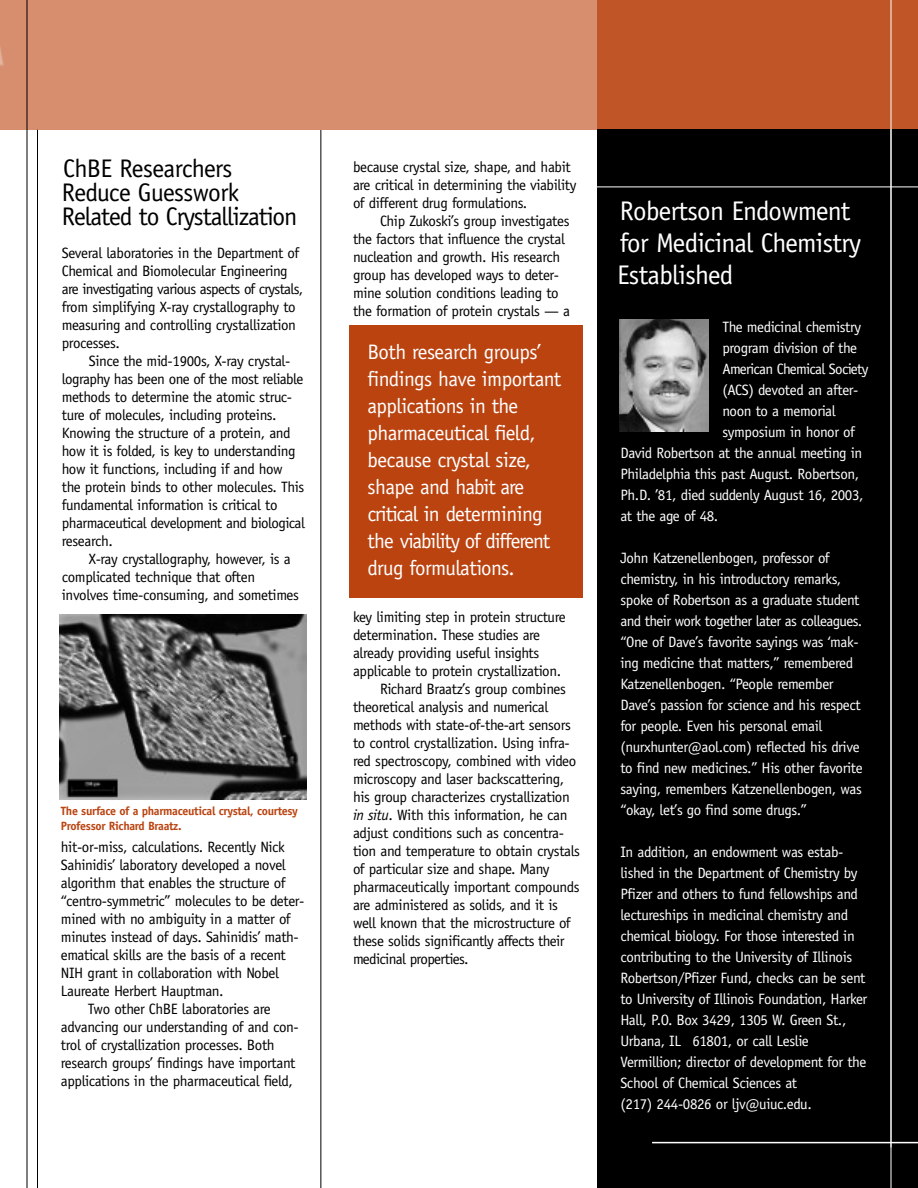
<style>
.page{position:relative;width:918px;height:1188px;background:#fff}
.page>*{position:absolute;margin:0;border:0;box-sizing:border-box;transform-origin:0 0}
.t1{font:27px/32px "Officina Sans";letter-spacing:-.025em;color:#fff}
.t2{font:25.5px/24px "Officina Sans";letter-spacing:-.04em;color:#000}
.t3{font:21px/27px "Officina Sans";letter-spacing:-.025em;color:#fff}
.t4{font:15px/18px "Officina Sans";letter-spacing:-.025em;color:#000}
.t5{font:15px/21px "Officina Sans";letter-spacing:-.025em;color:#fff}
.t6{font:15px "Officina Sans";letter-spacing:-.045em;color:#fff}
.t7{font:700 12px/15px "Officina Sans";letter-spacing:-.03em;color:#ba4310}
.s1{font-style:italic}
</style>
<div class="page">
<hr style="left:320px;top:0;width:1px;height:1188px;background:#000">
<div style="left:0;top:0;width:597px;height:129px;background:#d68e6f"></div>
<div style="left:597px;top:0;width:321px;height:129px;background:#c05627"></div>
<div style="left:597px;top:129px;width:321px;height:1059px;background:#000"></div>
<hr style="left:891px;top:0;width:1px;height:1188px;background:#fff">
<hr style="left:27px;top:0;width:1px;height:1188px;background:#000">
<hr style="left:37px;top:130px;width:1px;height:1058px;background:#000">
<img style="left:59px;top:614px;width:248px;height:186px">
<hr style="left:583px;top:186px;width:335px;height:1px;background:#fff">
<hr style="left:652px;top:1142px;width:266px;height:1px;background:#fff">
<img style="left:620px;top:319px;width:89px;height:112px">
<div style="left:349px;top:325px;width:234px;height:273px;background:#ba4310"></div>
<h2 class="t2" style="left:62px;top:159px;width:237px">ChBE Researchers<br>Reduce Guesswork<br>Related to Crystallization</h2>
<p class="t4" style="left:62px;top:245px;width:243px">Several laboratories in the Department of Chemical and Biomolecular Engineering are investigating various aspects of crystals, from simplifying X-ray crystallography to measuring and controlling crystallization processes.</p>
<p class="t4" style="left:62px;top:353px;width:245px;text-indent:27px">Since the mid-1900s, X-ray crystal&shy;lography has been one of the most reliable methods to determine the atomic struc&shy;ture of molecules, including proteins.<br>Knowing the structure of a protein, and how it is folded, is key to understanding how it functions, including if and how the protein binds to other molecules. This fundamental information is critical to pharmaceutical development and biological research.</p>
<p class="t4" style="left:62px;top:551px;width:239px;text-indent:27px">X-ray crystallography, however, is a complicated technique that often involves time-consuming, and sometimes</p>
<p class="t7" style="left:61px;top:804px;width:238px">The surface of a pharmaceutical crystal, courtesy<br>Professor Richard Braatz.</p>
<p class="t4" style="left:61px;top:840px;width:225px">hit-or-miss, calculations. Recently Nick</p>
<p class="t4" style="left:61px;top:858px;width:226px">Sahinidis’ laboratory developed a novel</p>
<p class="t4" style="left:61px;top:876px;width:226px">algorithm that enables the structure of</p>
<p class="t4" style="left:61px;top:894px;width:245px">“centro-symmetric” molecules to be deter-</p>
<p class="t4" style="left:61px;top:912px;width:231px">mined with no ambiguity in a matter of</p>
<p class="t4" style="left:61px;top:930px;width:240px">minutes instead of days. Sahinidis’ math-</p>
<p class="t4" style="left:61px;top:948px;width:227px">ematical skills are the basis of a recent</p>
<p class="t4" style="left:61px;top:966px;width:220px">NIH grant in collaboration with Nobel</p>
<p class="t4" style="left:61px;top:984px;width:164px">Laureate Herbert Hauptman.</p>
<p class="t4" style="left:88px;top:1002px;width:185px">Two other ChBE laboratories are</p>
<p class="t4" style="left:61px;top:1020px;width:239px">advancing our understanding of and con-</p>
<p class="t4" style="left:61px;top:1038px;width:215px">trol of crystallization processes. Both</p>
<p class="t4" style="left:61px;top:1056px;width:236px">research groups’ findings have important</p>
<p class="t4" style="left:61px;top:1074px;width:234px">applications in the pharmaceutical field,</p>
<p class="t4" style="left:353px;top:160px;width:225px">because crystal size, shape, and habit are critical in determining the viability of different drug formulations.</p>
<p class="t4" style="left:353px;top:214px;width:219px;text-indent:27px">Chip Zukoski’s group investigates the factors that influence the crystal nucleation and growth. His research group has developed ways to deter&shy;mine solution conditions leading to the formation of protein crystals — a</p>
<h3 class="t3" style="left:367px;top:340px;width:195px">Both research groups’ findings have important applications in the pharmaceutical field, because crystal size, shape and habit are critical in determining the viability of different drug formulations.</h3>
<p class="t4" style="left:353px;top:610px;width:214px">key limiting step in protein structure</p>
<p class="t4" style="left:353px;top:628px;width:189px">determination. These studies are</p>
<p class="t4" style="left:353px;top:646px;width:188px">already providing useful insights</p>
<p class="t4" style="left:353px;top:664px;width:210px">applicable to protein crystallization.</p>
<p class="t4" style="left:380px;top:682px;width:187px">Richard Braatz’s group combines</p>
<p class="t4" style="left:353px;top:700px;width:197px">theoretical analysis and numerical</p>
<p class="t4" style="left:353px;top:718px;width:219px">methods with state-of-the-art sensors</p>
<p class="t4" style="left:353px;top:736px;width:218px">to control crystallization. Using infra-</p>
<p class="t4" style="left:353px;top:754px;width:225px">red spectroscopy, combined with video</p>
<p class="t4" style="left:353px;top:772px;width:213px">microscopy and laser backscattering,</p>
<p class="t4" style="left:353px;top:790px;width:218px">his group characterizes crystallization</p>
<p class="t4" style="left:353px;top:808px;width:216px"><span class="s1">in situ</span>. With this information, he can</p>
<p class="t4" style="left:353px;top:826px;width:212px">adjust conditions such as concentra-</p>
<p class="t4" style="left:353px;top:844px;width:229px">tion and temperature to obtain crystals</p>
<p class="t4" style="left:353px;top:862px;width:198px">of particular size and shape. Many</p>
<p class="t4" style="left:353px;top:880px;width:228px">pharmaceutically important compounds</p>
<p class="t4" style="left:353px;top:898px;width:207px">are administered as solids, and it is</p>
<p class="t4" style="left:353px;top:916px;width:219px">well known that the microstructure of</p>
<p class="t4" style="left:353px;top:934px;width:213px">these solids significantly affects their</p>
<p class="t4" style="left:353px;top:952px;width:117px">medicinal properties.</p>
<h1 class="t1" style="left:617px;top:197px;width:246px">Robertson Endowment for Medicinal Chemistry<br>Established</h1>
<p class="t5" style="left:722px;top:318px;width:140px">The medicinal chemistry</p>
<p class="t5" style="left:722px;top:339px;width:136px">program division of the</p>
<p class="t6" style="left:722px;top:363px;width:148px">American Chemical Society</p>
<p class="t5" style="left:722px;top:381px;width:138px">(ACS) devoted an after-</p>
<p class="t5" style="left:722px;top:402px;width:115px">noon to a memorial</p>
<p class="t5" style="left:722px;top:423px;width:134px">symposium in honor of</p>
<p class="t5" style="left:620px;top:444px;width:243px">David Robertson at the annual meeting in</p>
<p class="t5" style="left:620px;top:465px;width:241px">Philadelphia this past August. Robertson,</p>
<p class="t5" style="left:620px;top:486px;width:245px">Ph.D. ’81, died suddenly August 16, 2003,</p>
<p class="t5" style="left:620px;top:507px;width:99px">at the age of 48.</p>
<p class="t5" style="left:620px;top:549px;width:244px">John Katzenellenbogen, professor of chemistry, in his introductory remarks, spoke of Robertson as a graduate student and their work together later as colleagues. “One of Dave’s favorite sayings was ‘mak&shy;ing medicine that matters,” remembered Katzenellenbogen. “People remember Dave’s passion for science and his respect for people. Even his personal email (nurxhunter@aol.com) reflected his drive to find new medicines.” His other favorite saying, remembers Katzenellenbogen, was “okay, let’s go find some drugs.”</p>
<p class="t5" style="left:620px;top:843px;width:248px">In addition, an endowment was estab&shy;lished in the Department of Chemistry by Pfizer and others to fund fellowships and lectureships in medicinal chemistry and chemical biology. For those interested in contributing to the University of Illinois Robertson/Pfizer Fund, checks can be sent to University of Illinois Foundation, Harker Hall, P.O. Box 3429, 1305 W. Green St., Urbana, IL 61801, or call Leslie Vermillion; director of development for the School of Chemical Sciences at<br>(217) 244-0826 or ljv@uiuc.edu.</p>
</div>
